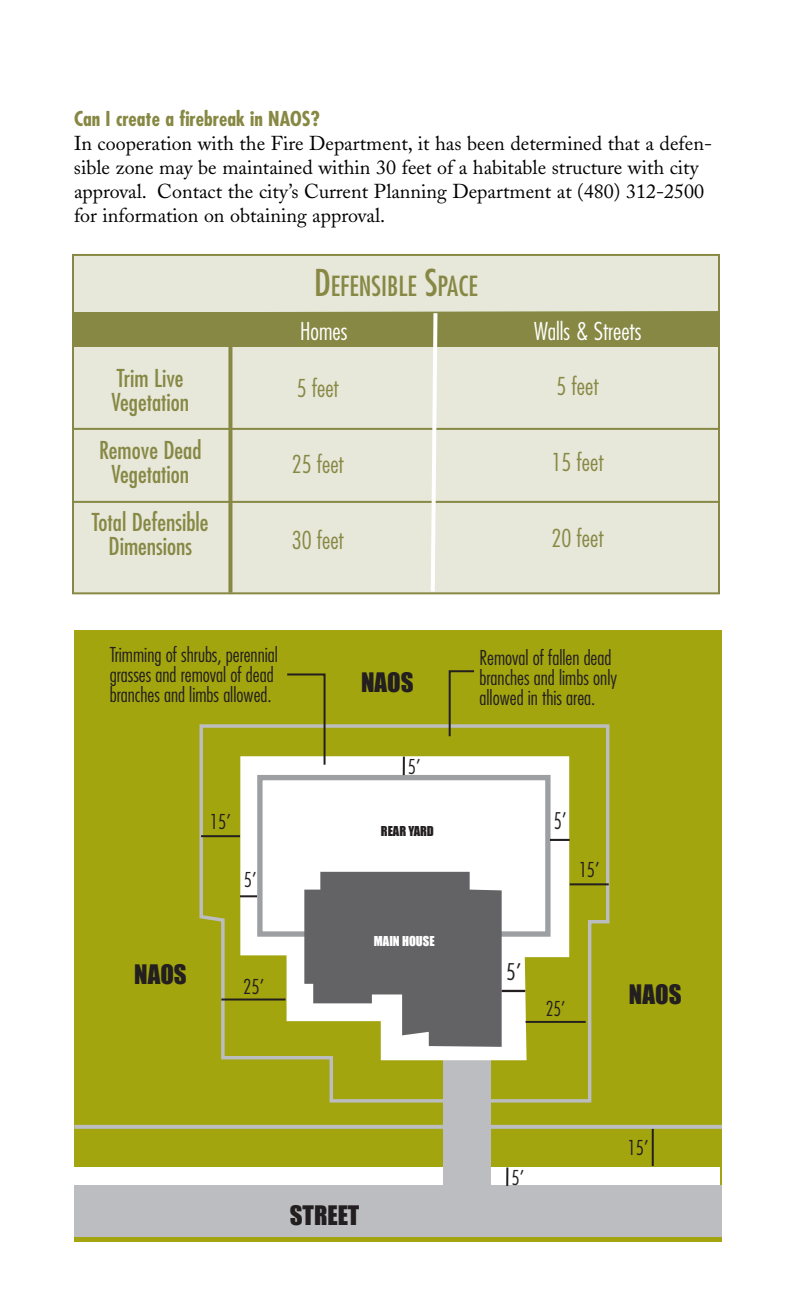
<style>
.page{position:relative;width:792px;height:1296px;background:#fff}
.page>*{position:absolute;margin:0;border:0;box-sizing:border-box;transform-origin:0 0}
.t1{font:condensed 27px "Futura";color:#868843}
.t2{font:24.8px "Impact";color:#231f20}
.t3{font:condensed 24px/24px "Futura";color:#868843;text-align:center}
.t4{font:300 condensed 24px "Futura";color:#868843}
.t5{font:300 condensed 24px "Futura";color:#fff}
.t6{font:300 condensed 22.4px "Futura";color:#231f20;scale:1.05 1}
.t7{font:300 condensed 22.4px "Futura";color:#231f20;scale:.88 1}
.t8{font:20px/24px "Adobe Caslon";color:#000}
.t9{font:300 condensed 20px/20px "Futura";color:#231f20}
.t10{font:700 condensed 20px "Futura";color:#868843}
.t11{font:300 condensed 20px "Futura";color:#231f20;scale:.94 1}
.t12{font:12.6px "Impact";color:#fff}
.t13{font:12.6px "Impact";color:#231f20}
.s1{font-size:36px}
</style>
<div class="page">
<div style="left:74px;top:630px;width:648px;height:612px;background:#a3a50e"></div>
<div style="left:74px;top:1167px;width:646px;height:18px;background:#fff"></div>
<div style="left:443px;top:1051px;width:48px;height:142px;background:#bcbdc0"></div>
<div style="left:74px;top:1186px;width:648px;height:51px;background:#bcbdc0"></div>
<svg style="left:199px;top:724px;width:411px;height:379px"></svg>
<svg style="left:240px;top:756px;width:329px;height:304px;fill:#fff"></svg>
<div style="left:257px;top:775px;width:294px;height:162px;border:5px solid #9d9fa2"></div>
<svg style="left:304px;top:872px;width:198px;height:175px;background:#797972"></svg>
<svg style="left:448px;top:670px;width:28px;height:68px"></svg>
<svg style="left:285px;top:673px;width:42px;height:94px"></svg>
<hr style="left:201px;top:835px;width:39px;height:2px;background:#231f20">
<svg style="left:240px;top:895px;width:17px;height:2px"></svg>
<hr style="left:221px;top:999px;width:65px;height:2px;background:#231f20">
<hr style="left:526px;top:1021px;width:60px;height:2px;background:#231f20">
<hr style="left:502px;top:990px;width:23px;height:2px;background:#231f20">
<hr style="left:570px;top:883px;width:39px;height:2px;background:#231f20">
<hr style="left:550px;top:839px;width:20px;height:2px;background:#231f20">
<svg style="left:403px;top:757px;width:2px;height:18px"></svg>
<svg style="left:506px;top:1168px;width:2px;height:18px"></svg>
<hr style="left:652px;top:1127px;width:2px;height:39px;background:#231f20">
<svg style="left:74px;top:1125px;width:648px;height:4px;background:#bbbcb9"></svg>
<div style="left:74px;top:256px;width:644px;height:336px;background:#e7e7da"></div>
<svg style="left:72px;top:309px;width:648px;height:286px"></svg>
<p class="t10" style="left:74px;top:110px;width:247px">Can I create a firebreak in NAOS?</p>
<p class="t8" style="left:74px;top:134px;width:640px">In cooperation with the Fire Department, it has been determined that a defen&shy;sible zone may be maintained within 30 feet of a habitable structure with city approval. Contact the city’s Current Planning Department at (480) 312-2500 for information on obtaining approval.</p>
<h1 class="t1" style="left:314px;top:274px;width:165px"><span class="s1">D</span>EFENSIBLE <span class="s1">S</span>PACE</h1>
<p class="t3" style="left:111px;top:367px;width:79px;text-align:left">Trim Live<br>Vegetation</p>
<p class="t3" style="left:99px;top:439px;width:104px">Remove Dead<br>Vegetation</p>
<p class="t3" style="left:92px;top:511px;width:118px">Total Defensible<br>Dimensions</p>
<p class="t5" style="left:300px;top:320px;width:49px">Homes</p>
<p class="t5" style="left:534px;top:320px;width:109px">Walls &amp; Streets</p>
<p class="t4" style="left:297px;top:377px;width:43px">5 feet</p>
<p class="t4" style="left:557px;top:376px;width:43px">5 feet</p>
<p class="t4" style="left:292px;top:453px;width:53px">25 feet</p>
<p class="t4" style="left:552px;top:452px;width:53px">15 feet</p>
<p class="t4" style="left:292px;top:529px;width:53px">30 feet</p>
<p class="t4" style="left:552px;top:528px;width:53px">20 feet</p>
<p class="t9" style="left:110px;top:646px;width:170px">Trimming of shrubs, perennial grasses and removal of dead branches and limbs allowed.</p>
<p class="t9" style="left:480px;top:649px;width:139px">Removal of fallen dead branches and limbs only allowed in this area.</p>
<p class="t2" style="left:361px;top:663px;width:54px">NAOS</p>
<p class="t9" style="left:210px;top:813px;width:23px">15’</p>
<p class="t9" style="left:244px;top:871px;width:14px">5’</p>
<p class="t2" style="left:134px;top:955px;width:54px">NAOS</p>
<p class="t9" style="left:243px;top:978px;width:23px">25’</p>
<p class="t9" style="left:408px;top:758px;width:14px">5’</p>
<p class="t13" style="left:381px;top:822px;width:55px">REAR YARD</p>
<p class="t12" style="left:374px;top:932px;width:62px">MAIN HOUSE</p>
<p class="t2" style="left:290px;top:1196px;width:71px">STREET</p>
<p class="t7" style="left:554px;top:811px;width:16px">5’</p>
<p class="t9" style="left:579px;top:861px;width:23px">15’</p>
<p class="t6" style="left:506px;top:962px;width:16px">5’</p>
<p class="t11" style="left:546px;top:1000px;width:23px">25’</p>
<p class="t2" style="left:629px;top:975px;width:54px">NAOS</p>
<p class="t9" style="left:511px;top:1169px;width:14px">5’</p>
<p class="t9" style="left:627px;top:1139px;width:23px">15’</p>
</div>
